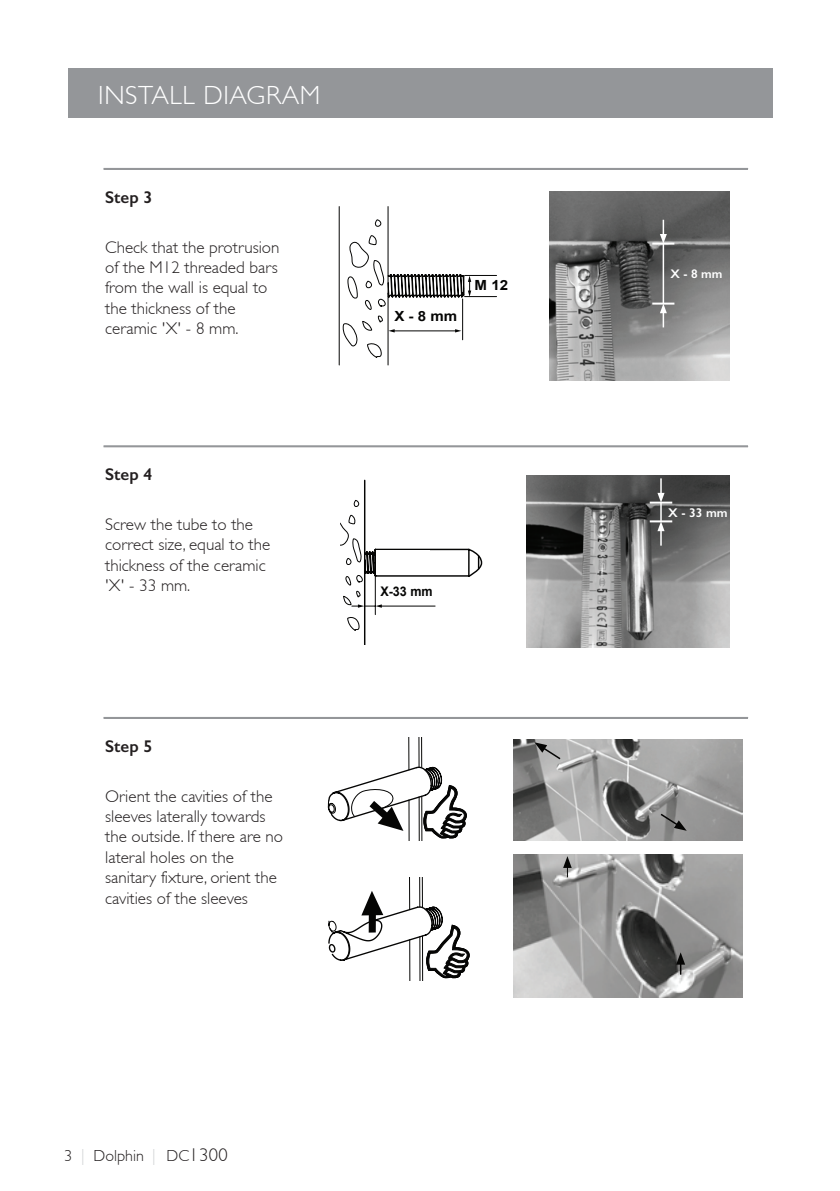
<style>
.page{position:relative;width:840px;height:1191px;background:#fff}
.page>*{position:absolute;margin:0;border:0;box-sizing:border-box;transform-origin:0 0}
.t1{font:300 26.2px "Gill Sans";letter-spacing:.025em;color:#fff}
.t2{font:300 17px/20.4px "Gill Sans";color:#231f20}
.t3{font:600 17px "Gill Sans";color:#231f20}
.t4{font:300 16px "Gill Sans";color:#231f20}
.t5{font:700 14px "Arial";color:#050504;scale:1.08 1}
.t6{font:700 13.2px "Arial";color:#050504;scale:.95 1}
.t7{font:600 12.6px "Gill Sans";color:#fff}
.t8{font:600 12.4px "Gill Sans";color:#fff}
.s1{color:#d1d2d4}
.s2{font-size:18.4px}
</style>
<div class="page">
<div style="left:68px;top:68px;width:704px;height:50px;background:#949699"></div>
<hr style="left:103px;top:168px;width:644px;height:2px;background:#949699">
<hr style="left:103px;top:445px;width:644px;height:2px;background:#949699">
<hr style="left:103px;top:717px;width:644px;height:2px;background:#949699">
<img style="left:549px;top:191px;width:180px;height:189px">
<svg style="left:338px;top:206px;width:159px;height:160px"></svg>
<hr style="left:652px;top:243px;width:22px;height:2px;background:#fff">
<hr style="left:652px;top:302px;width:22px;height:2px;background:#fff">
<svg style="left:659px;top:220px;width:7px;height:23px"></svg>
<hr style="left:662px;top:244px;width:1px;height:59px;background:#fff">
<svg style="left:659px;top:304px;width:7px;height:23px"></svg>
<img style="left:526px;top:476px;width:203px;height:172px">
<svg style="left:340px;top:479px;width:142px;height:165px"></svg>
<hr style="left:649px;top:501px;width:23px;height:2px;background:#fff">
<hr style="left:649px;top:520px;width:23px;height:2px;background:#fff">
<svg style="left:657px;top:478px;width:7px;height:67px"></svg>
<svg style="left:327px;top:737px;width:139px;height:104px"></svg>
<svg style="left:328px;top:877px;width:141px;height:103px"></svg>
<img style="left:513px;top:855px;width:229px;height:142px">
<svg style="left:675px;top:952px;width:9px;height:22px"></svg>
<svg style="left:563px;top:856px;width:8px;height:21px"></svg>
<img style="left:513px;top:739px;width:229px;height:101px">
<svg style="left:658px;top:812px;width:28px;height:18px"></svg>
<svg style="left:534px;top:742px;width:27px;height:19px"></svg>
<h1 class="t1" style="left:98px;top:80px;width:223px">INSTALL DIAGRAM</h1>
<p class="t3" style="left:105px;top:187px;width:49px">Step 3</p>
<p class="t2" style="left:105px;top:237px;width:176px">Check that the protrusion of the M12 threaded bars from the wall is equal to the thickness of the ceramic 'X' - 8 mm.</p>
<p class="t3" style="left:105px;top:464px;width:49px">Step 4</p>
<p class="t2" style="left:105px;top:514px;width:166px">Screw the tube to the correct size, equal to the thickness of the ceramic 'X' - 33 mm.</p>
<p class="t3" style="left:105px;top:736px;width:49px">Step 5</p>
<p class="t2" style="left:105px;top:786px;width:179px">Orient the cavities of the sleeves laterally towards the outside. If there are no lateral holes on the sanitary fixture, orient the cavities of the sleeves</p>
<p class="t5" style="left:394px;top:306px;width:60px">X - 8 mm</p>
<p class="t5" style="left:474px;top:275px;width:32px">M 12</p>
<p class="t6" style="left:380px;top:582px;width:56px">X-33 mm</p>
<p class="t4" style="left:64px;top:1146px;width:165px">3 <span class="s1">|</span> Dolphin <span class="s1">|</span> DC<span class="s2">1300</span></p>
<p class="t8" style="left:670px;top:267px;width:53px">X - 8 mm</p>
<p class="t7" style="left:667px;top:504px;width:61px">X - 33 mm</p>
</div>
